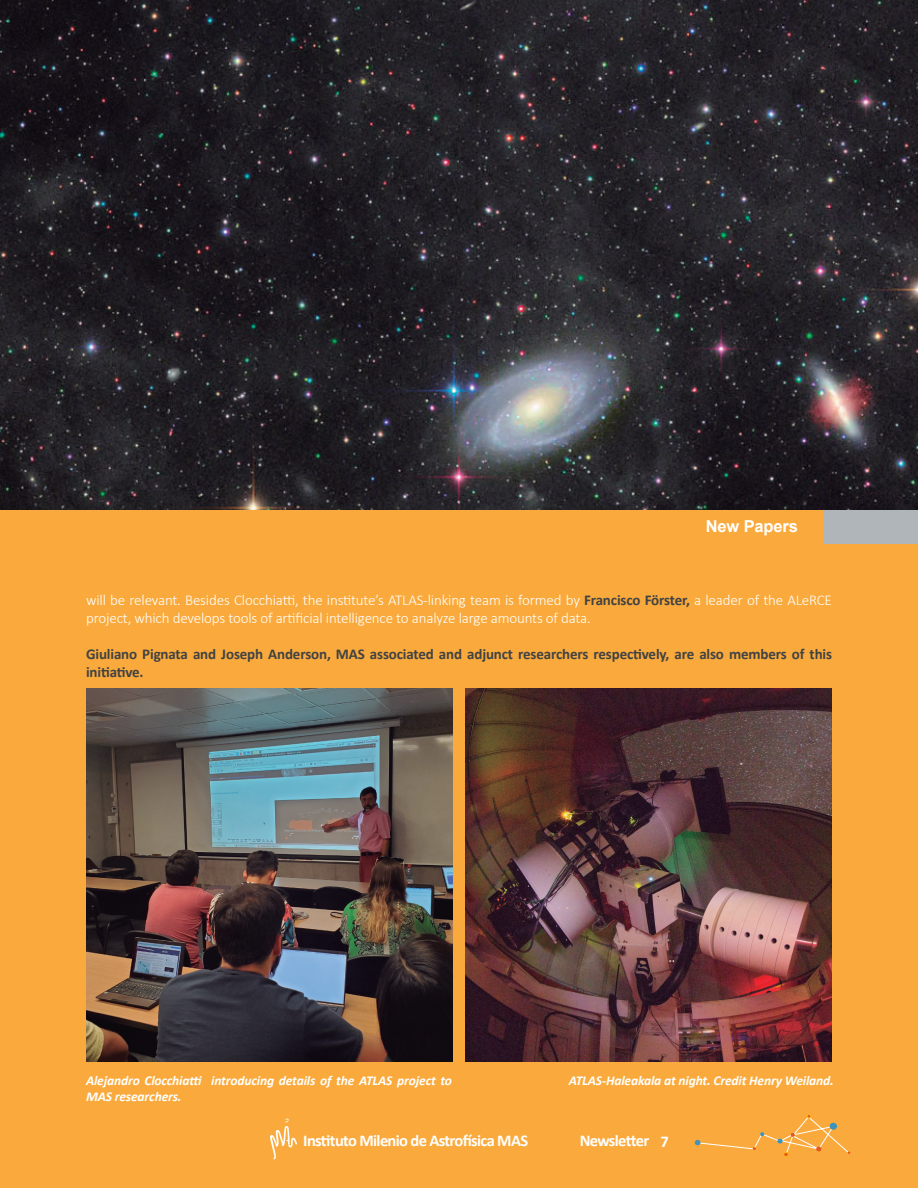
<style>
.page{position:relative;width:918px;height:1188px;background:#fff}
.page>*{position:absolute;margin:0;border:0;box-sizing:border-box;transform-origin:0 0}
.t1{font:700 16.5px "Calibri";letter-spacing:-.04em;color:#fff}
.t2{font:700 16.5px "Arial";letter-spacing:-.01em;color:#fff}
.t3{font:300 15px/18px "Calibri";letter-spacing:-.01em;color:#fff}
.t4{font:700 15px/18px "Calibri";letter-spacing:-.01em;color:#414243}
.t5{font:italic 700 13.5px/16.2px "Calibri";letter-spacing:-.01em;color:#fff}
.s1{font-weight:700;color:#414243}
</style>
<div class="page">
<img style="left:0;top:0;width:918px;height:511px">
<div style="left:0;top:527px;width:918px;height:661px;background:#faaa3c"></div>
<div style="left:0;top:511px;width:826px;height:33px;background:#faaa3c"></div>
<div style="left:824px;top:511px;width:94px;height:33px;background:#afb5b9"></div>
<svg style="left:695px;top:1114px;width:156px;height:43px"></svg>
<svg style="left:270px;top:1118px;width:27px;height:41px"></svg>
<img style="left:86px;top:689px;width:366px;height:373px">
<img style="left:466px;top:689px;width:366px;height:373px">
<p class="t2" style="left:706px;top:515px;width:94px">New Papers</p>
<p class="t3" style="left:86px;top:591px;width:747px">will be relevant. Besides Clocchiatti, the institute’s ATLAS-linking team is formed by <span class="s1">Francisco Förster,</span> a leader of the ALeRCE project, which develops tools of artificial intelligence to analyze large amounts of data.</p>
<p class="t4" style="left:86px;top:645px;width:747px">Giuliano Pignata and Joseph Anderson, MAS associated and adjunct researchers respectively, are also members of this initiative.</p>
<p class="t5" style="left:86px;top:1072px;width:367px">Alejandro Clocchiatti introducing details of the ATLAS project to<br>MAS researchers.</p>
<p class="t5" style="left:569px;top:1072px;width:267px">ATLAS-Haleakala at night. Credit Henry Weiland.</p>
<p class="t1" style="left:303px;top:1129px;width:226px">Instituto Milenio de Astrofísica MAS</p>
<p class="t1" style="left:580px;top:1129px;width:91px">Newsletter 7</p>
</div>
